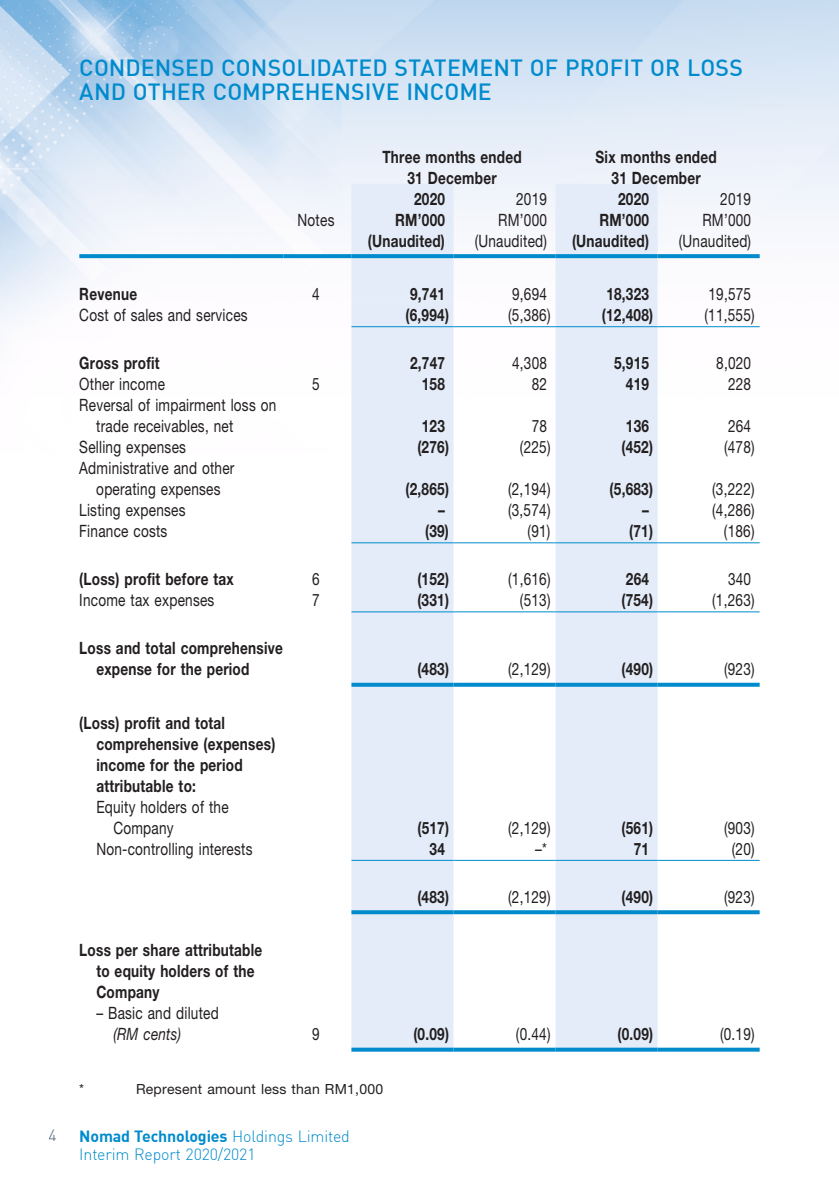
<style>
.page{position:relative;width:839px;height:1191px;background:#fff}
.page>*{position:absolute;margin:0;border:0;box-sizing:border-box;transform-origin:0 0}
.t1{font:500 23px/24px "DIN";color:#008bcc}
.t2{font:17px/21px "Helvetica Neue LT Std";letter-spacing:.015em;color:#231f20;scale:.8 1}
.t3{font:700 17px/21px "Helvetica Neue LT Std";letter-spacing:.015em;color:#231f20;scale:.8 1}
.t4{font:italic 17px "Helvetica Neue LT Std";letter-spacing:.015em;color:#231f20;scale:.8 1}
.t5{font:300 16px/18px "DIN";letter-spacing:-.01em;color:#008bcc}
.t6{font:300 16px "DIN";color:#49617f}
.t7{font:14px "Helvetica Neue LT Std";letter-spacing:.015em;color:#231f20}
.s1{font-weight:700}
</style>
<div class="page">
<img style="left:0;top:0;width:839px;height:1052px">
<svg style="left:351px;top:184px;width:307px;height:95px"></svg>
<svg style="left:351px;top:279px;width:307px;height:768px;fill:#e3ecf8"></svg>
<svg style="left:79px;top:254px;width:204px;height:4px"></svg>
<svg style="left:283px;top:254px;width:68px;height:4px"></svg>
<svg style="left:351px;top:254px;width:102px;height:4px"></svg>
<svg style="left:453px;top:254px;width:103px;height:4px"></svg>
<svg style="left:556px;top:254px;width:102px;height:4px"></svg>
<svg style="left:658px;top:254px;width:102px;height:4px"></svg>
<hr style="left:351px;top:326px;width:102px;height:1px;background:#008bcc">
<hr style="left:453px;top:326px;width:103px;height:1px;background:#008bcc">
<hr style="left:556px;top:326px;width:102px;height:1px;background:#008bcc">
<hr style="left:658px;top:326px;width:102px;height:1px;background:#008bcc">
<hr style="left:351px;top:542px;width:102px;height:1px;background:#008bcc">
<hr style="left:453px;top:542px;width:103px;height:1px;background:#008bcc">
<hr style="left:556px;top:542px;width:102px;height:1px;background:#008bcc">
<hr style="left:658px;top:542px;width:102px;height:1px;background:#008bcc">
<hr style="left:351px;top:611px;width:102px;height:1px;background:#008bcc">
<hr style="left:453px;top:611px;width:103px;height:1px;background:#008bcc">
<hr style="left:556px;top:611px;width:102px;height:1px;background:#008bcc">
<hr style="left:658px;top:611px;width:102px;height:1px;background:#008bcc">
<svg style="left:351px;top:682px;width:102px;height:4px"></svg>
<svg style="left:453px;top:682px;width:103px;height:4px"></svg>
<svg style="left:556px;top:682px;width:102px;height:4px"></svg>
<svg style="left:658px;top:682px;width:102px;height:4px"></svg>
<hr style="left:351px;top:859px;width:102px;height:1px;background:#008bcc">
<hr style="left:453px;top:859px;width:103px;height:1px;background:#008bcc">
<hr style="left:556px;top:859px;width:102px;height:1px;background:#008bcc">
<hr style="left:658px;top:859px;width:102px;height:1px;background:#008bcc">
<svg style="left:351px;top:910px;width:102px;height:4px"></svg>
<svg style="left:453px;top:910px;width:103px;height:4px"></svg>
<svg style="left:556px;top:910px;width:102px;height:4px"></svg>
<svg style="left:658px;top:910px;width:102px;height:4px"></svg>
<svg style="left:351px;top:1047px;width:102px;height:4px"></svg>
<svg style="left:453px;top:1047px;width:103px;height:4px"></svg>
<svg style="left:556px;top:1047px;width:102px;height:4px"></svg>
<svg style="left:658px;top:1047px;width:102px;height:4px"></svg>
<h1 class="t1" style="left:79px;top:55px;width:665px">CONDENSED CONSOLIDATED STATEMENT OF PROFIT OR LOSS<br>AND OTHER COMPREHENSIVE INCOME</h1>
<p class="t3" style="left:382px;top:146px;width:176px;text-align:center">Three months ended<br>31 December</p>
<p class="t3" style="left:596px;top:146px;width:153px;text-align:center">Six months ended<br>31 December</p>
<p class="t3" style="left:414px;top:188px;width:40px">2020</p>
<p class="t2" style="left:516px;top:188px;width:40px">2019</p>
<p class="t3" style="left:618px;top:188px;width:40px">2020</p>
<p class="t2" style="left:720px;top:188px;width:40px">2019</p>
<p class="t2" style="left:298px;top:209px;width:48px">Notes</p>
<p class="t3" style="left:395px;top:209px;width:64px">RM’000</p>
<p class="t2" style="left:498px;top:209px;width:62px">RM’000</p>
<p class="t3" style="left:599px;top:209px;width:64px">RM’000</p>
<p class="t2" style="left:702px;top:209px;width:62px">RM’000</p>
<p class="t3" style="left:368px;top:230px;width:98px">(Unaudited)</p>
<p class="t2" style="left:475px;top:230px;width:92px">(Unaudited)</p>
<p class="t3" style="left:572px;top:230px;width:98px">(Unaudited)</p>
<p class="t2" style="left:679px;top:230px;width:92px">(Unaudited)</p>
<p class="t3" style="left:79px;top:283px;width:74px">Revenue</p>
<p class="t2" style="left:312px;top:283px;width:11px">4</p>
<p class="t3" style="left:410px;top:283px;width:45px">9,741</p>
<p class="t2" style="left:512px;top:283px;width:45px">9,694</p>
<p class="t3" style="left:606px;top:283px;width:55px">18,323</p>
<p class="t2" style="left:708px;top:283px;width:55px">19,575</p>
<p class="t2" style="left:79px;top:304px;width:212px">Cost of sales and services</p>
<p class="t3" style="left:406px;top:304px;width:56px">(6,994)</p>
<p class="t2" style="left:508px;top:304px;width:55px">(5,386)</p>
<p class="t3" style="left:602px;top:304px;width:66px">(12,408)</p>
<p class="t2" style="left:704px;top:304px;width:64px">(11,555)</p>
<p class="t3" style="left:79px;top:352px;width:102px">Gross profit</p>
<p class="t3" style="left:410px;top:352px;width:45px">2,747</p>
<p class="t2" style="left:512px;top:352px;width:45px">4,308</p>
<p class="t3" style="left:614px;top:352px;width:45px">5,915</p>
<p class="t2" style="left:716px;top:352px;width:45px">8,020</p>
<p class="t2" style="left:79px;top:373px;width:109px">Other income</p>
<p class="t2" style="left:312px;top:373px;width:11px">5</p>
<p class="t3" style="left:422px;top:373px;width:30px">158</p>
<p class="t2" style="left:532px;top:373px;width:21px">82</p>
<p class="t3" style="left:626px;top:373px;width:30px">419</p>
<p class="t2" style="left:728px;top:373px;width:30px">228</p>
<p class="t2" style="left:96px;top:394px;width:227px;text-indent:-17px">Reversal of impairment loss on trade receivables, net</p>
<p class="t3" style="left:422px;top:415px;width:30px">123</p>
<p class="t2" style="left:532px;top:415px;width:21px">78</p>
<p class="t3" style="left:626px;top:415px;width:30px">136</p>
<p class="t2" style="left:728px;top:415px;width:30px">264</p>
<p class="t2" style="left:79px;top:436px;width:135px">Selling expenses</p>
<p class="t3" style="left:417px;top:436px;width:41px">(276)</p>
<p class="t2" style="left:520px;top:436px;width:40px">(225)</p>
<p class="t3" style="left:621px;top:436px;width:41px">(452)</p>
<p class="t2" style="left:724px;top:436px;width:40px">(478)</p>
<p class="t2" style="left:79px;top:457px;width:195px;text-align:center">Administrative and other operating expenses</p>
<p class="t3" style="left:406px;top:478px;width:56px">(2,865)</p>
<p class="t2" style="left:508px;top:478px;width:55px">(2,194)</p>
<p class="t3" style="left:610px;top:478px;width:56px">(5,683)</p>
<p class="t2" style="left:712px;top:478px;width:55px">(3,222)</p>
<p class="t2" style="left:79px;top:499px;width:134px">Listing expenses</p>
<p class="t3" style="left:438px;top:499px;width:10px">–</p>
<p class="t2" style="left:508px;top:499px;width:55px">(3,574)</p>
<p class="t3" style="left:642px;top:499px;width:10px">–</p>
<p class="t2" style="left:712px;top:499px;width:55px">(4,286)</p>
<p class="t2" style="left:79px;top:520px;width:112px">Finance costs</p>
<p class="t3" style="left:425px;top:520px;width:31px">(39)</p>
<p class="t2" style="left:528px;top:520px;width:30px">(91)</p>
<p class="t3" style="left:629px;top:520px;width:31px">(71)</p>
<p class="t2" style="left:724px;top:520px;width:40px">(186)</p>
<p class="t3" style="left:79px;top:568px;width:195px">(Loss) profit before tax</p>
<p class="t2" style="left:312px;top:568px;width:11px">6</p>
<p class="t3" style="left:417px;top:568px;width:41px">(152)</p>
<p class="t2" style="left:508px;top:568px;width:55px">(1,616)</p>
<p class="t3" style="left:626px;top:568px;width:30px">264</p>
<p class="t2" style="left:728px;top:568px;width:30px">340</p>
<p class="t2" style="left:79px;top:589px;width:170px">Income tax expenses</p>
<p class="t2" style="left:312px;top:589px;width:11px">7</p>
<p class="t3" style="left:417px;top:589px;width:41px">(331)</p>
<p class="t2" style="left:520px;top:589px;width:40px">(513)</p>
<p class="t3" style="left:621px;top:589px;width:41px">(754)</p>
<p class="t2" style="left:712px;top:589px;width:55px">(1,263)</p>
<p class="t3" style="left:96px;top:637px;width:235px;text-indent:-17px">Loss and total comprehensive expense for the period</p>
<p class="t3" style="left:417px;top:658px;width:41px">(483)</p>
<p class="t2" style="left:508px;top:658px;width:55px">(2,129)</p>
<p class="t3" style="left:621px;top:658px;width:41px">(490)</p>
<p class="t2" style="left:724px;top:658px;width:40px">(923)</p>
<p class="t3" style="left:96px;top:712px;width:225px;text-indent:-17px">(Loss) profit and total comprehensive (expenses) income for the period attributable to:</p>
<p class="t2" style="left:113px;top:796px;width:146px;text-indent:-17px">Equity holders of the<br>Company</p>
<p class="t3" style="left:417px;top:816px;width:41px">(517)</p>
<p class="t2" style="left:508px;top:817px;width:55px">(2,129)</p>
<p class="t3" style="left:621px;top:816px;width:41px">(561)</p>
<p class="t2" style="left:724px;top:817px;width:40px">(903)</p>
<p class="t2" style="left:96px;top:838px;width:197px">Non-controlling interests</p>
<p class="t3" style="left:430px;top:837px;width:21px">34</p>
<p class="t2" style="left:535px;top:838px;width:16px">–*</p>
<p class="t3" style="left:634px;top:837px;width:21px">71</p>
<p class="t2" style="left:732px;top:838px;width:30px">(20)</p>
<p class="t3" style="left:417px;top:886px;width:41px">(483)</p>
<p class="t2" style="left:508px;top:886px;width:55px">(2,129)</p>
<p class="t3" style="left:621px;top:886px;width:41px">(490)</p>
<p class="t2" style="left:724px;top:886px;width:40px">(923)</p>
<p class="t3" style="left:96px;top:939px;width:209px;text-indent:-17px">Loss per share attributable to equity holders of the<br>Company</p>
<p class="t2" style="left:96px;top:1002px;width:155px">– Basic and diluted</p>
<p class="t4" style="left:113px;top:1024px;width:86px">(RM cents)</p>
<p class="t2" style="left:312px;top:1023px;width:11px">9</p>
<p class="t3" style="left:413px;top:1023px;width:46px">(0.09)</p>
<p class="t2" style="left:516px;top:1023px;width:45px">(0.44)</p>
<p class="t3" style="left:617px;top:1023px;width:46px">(0.09)</p>
<p class="t2" style="left:720px;top:1023px;width:45px">(0.19)</p>
<p class="t7" style="left:79px;top:1080px;width:6px">*</p>
<p class="t7" style="left:136px;top:1080px;width:249px">Represent amount less than RM1,000</p>
<p class="t6" style="left:48px;top:1125px;width:10px">4</p>
<p class="t5" style="left:79px;top:1127px;width:272px"><span class="s1">Nomad Technologies</span> Holdings Limited<br>Interim Report 2020/2021</p>
</div>
